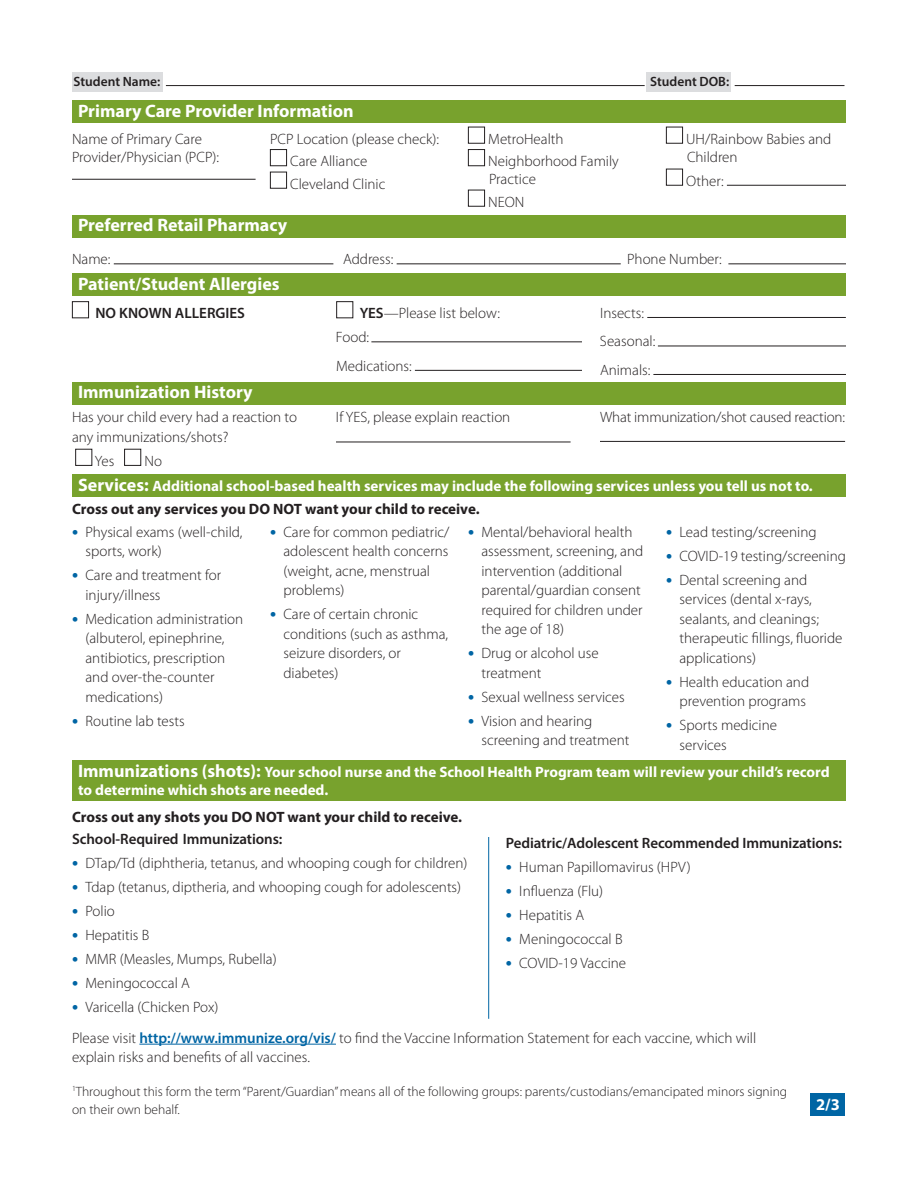
<style>
.page{position:relative;width:918px;height:1188px;background:#fff}
.page>*{position:absolute;margin:0;border:0;box-sizing:border-box;transform-origin:0 0}
.t1{font:700 18px "Myriad Pro";color:#fff}
.t2{font:700 16.5px "Myriad Pro";color:#fff}
.t3{font:300 15px/19.5px "Myriad Pro";color:#231f20}
.t4{font:700 15px/23.2px "Myriad Pro";color:#fff}
.t5{font:600 15px "Myriad Pro";letter-spacing:-.005em;color:#231f20}
.t6{font:700 15px "Myriad Pro";color:#231f20}
.t7{font:300 13.5px/18px "Myriad Pro";color:#231f20}
.t8{font:600 13.5px "Myriad Pro";color:#231f20}
.s1{font-weight:600}
.s2{font-size:18px}
.s3{color:#231f20}
.s4{font-weight:700;font-size:18px;color:#0065a4}
.s5{font-weight:600;color:#0065a4}
</style>
<div class="page">
<div style="left:811px;top:1093px;width:34px;height:22px;background:#0065a4"></div>
<div style="left:646px;top:72px;width:85px;height:20px;background:#dcdddf"></div>
<div style="left:72px;top:72px;width:91px;height:20px;background:#dcdddf"></div>
<hr style="left:166px;top:85px;width:479px;height:1px;background:#231f20">
<hr style="left:735px;top:85px;width:109px;height:1px;background:#231f20">
<div style="left:72px;top:100px;width:774px;height:23px;background:#78a22d"></div>
<hr style="left:72px;top:179px;width:184px;height:1px;background:#231f20">
<div style="left:270px;top:149px;width:17px;height:17px;border:1px solid #231f20"></div>
<div style="left:270px;top:172px;width:17px;height:17px;border:1px solid #231f20"></div>
<div style="left:468px;top:127px;width:17px;height:17px;border:1px solid #231f20"></div>
<div style="left:468px;top:149px;width:17px;height:17px;border:1px solid #231f20"></div>
<div style="left:468px;top:190px;width:17px;height:17px;border:1px solid #231f20"></div>
<div style="left:666px;top:127px;width:17px;height:17px;border:1px solid #231f20"></div>
<div style="left:666px;top:169px;width:17px;height:17px;border:1px solid #231f20"></div>
<hr style="left:727px;top:185px;width:119px;height:1px;background:#231f20">
<div style="left:72px;top:215px;width:774px;height:23px;background:#78a22d"></div>
<div style="left:72px;top:274px;width:774px;height:22px;background:#78a22d"></div>
<hr style="left:114px;top:263px;width:219px;height:1px;background:#231f20">
<hr style="left:397px;top:263px;width:224px;height:1px;background:#231f20">
<hr style="left:728px;top:263px;width:118px;height:1px;background:#231f20">
<div style="left:72px;top:301px;width:17px;height:17px;border:1px solid #231f20"></div>
<div style="left:336px;top:301px;width:17px;height:17px;border:1px solid #231f20"></div>
<hr style="left:371px;top:341px;width:211px;height:1px;background:#231f20">
<hr style="left:415px;top:370px;width:167px;height:1px;background:#231f20">
<div style="left:72px;top:382px;width:774px;height:23px;background:#78a22d"></div>
<div style="left:75px;top:449px;width:17px;height:17px;border:1px solid #231f20"></div>
<div style="left:124px;top:449px;width:17px;height:17px;border:1px solid #231f20"></div>
<hr style="left:336px;top:442px;width:235px;height:1px;background:#231f20">
<hr style="left:600px;top:441px;width:245px;height:1px;background:#231f20">
<div style="left:72px;top:475px;width:774px;height:22px;background:#78a22d"></div>
<div style="left:72px;top:760px;width:774px;height:41px;background:#78a22d"></div>
<hr style="left:647px;top:317px;width:199px;height:1px;background:#231f20">
<hr style="left:658px;top:346px;width:188px;height:1px;background:#231f20">
<hr style="left:653px;top:374px;width:193px;height:1px;background:#231f20">
<hr style="left:139px;top:1044px;width:197px;height:1px;background:#0065a4">
<hr style="left:488px;top:837px;width:1px;height:182px;background:#0065a4">
<p class="t8" style="left:74px;top:73px;width:88px">Student Name:</p>
<p class="t8" style="left:650px;top:73px;width:81px">Student DOB:</p>
<p class="t1" style="left:78px;top:99px;width:277px">Primary Care Provider Information</p>
<p class="t3" style="left:72px;top:130px;width:149px;line-height:18px">Name of Primary Care<br>Provider/Physician (PCP):</p>
<p class="t3" style="left:290px;top:128px;width:150px;line-height:22.5px;text-indent:-20px">PCP Location (please check):<br>Care Alliance<br>Cleveland Clinic</p>
<p class="t3" style="left:488px;top:128px;width:132px;line-height:22.5px">MetroHealth<br>Neighborhood Family</p>
<p class="t3" style="left:686px;top:130px;width:147px;line-height:18px">UH/Rainbow Babies and<br>Children</p>
<p class="t3" style="left:686px;top:171px;width:39px">Other:</p>
<p class="t3" style="left:488px;top:168px;width:49px;line-height:22.5px">Practice<br>NEON</p>
<p class="t1" style="left:78px;top:213px;width:211px">Preferred Retail Pharmacy</p>
<p class="t3" style="left:72px;top:250px;width:40px">Name:</p>
<p class="t3" style="left:343px;top:250px;width:52px">Address:</p>
<p class="t3" style="left:627px;top:250px;width:96px">Phone Number:</p>
<p class="t1" style="left:78px;top:272px;width:203px">Patient/Student Allergies</p>
<p class="t5" style="left:96px;top:304px;width:151px">NO KNOWN ALLERGIES</p>
<p class="t3" style="left:336px;top:301px;width:166px;line-height:24px;text-indent:24px"><span class="s1">YES</span>—Please list below:<br>Food:</p>
<p class="t3" style="left:336px;top:356px;width:77px">Medications:</p>
<p class="t1" style="left:78px;top:380px;width:176px">Immunization History</p>
<p class="t3" style="left:72px;top:408px;width:227px">Has your child every had a reaction to any immunizations/shots?</p>
<p class="t3" style="left:95px;top:451px;width:21px">Yes</p>
<p class="t3" style="left:144px;top:451px;width:19px">No</p>
<p class="t3" style="left:600px;top:299px;width:57px;line-height:28.5px">Insects:<br>Seasonal:<br>Animals:</p>
<p class="t3" style="left:336px;top:408px;width:176px">If YES, please explain reaction</p>
<p class="t3" style="left:600px;top:408px;width:247px">What immunization/shot caused reaction:</p>
<p class="t4" style="left:72px;top:474px;width:742px;text-indent:6px"><span class="s2">Services:</span> Additional school-based health services may include the following services unless you tell us not to.<br><span class="s3">Cross out any services you DO NOT want your child to receive.</span></p>
<p class="t3" style="left:86px;top:522px;width:159px;text-indent:-14px"><span class="s4">•</span> Physical exams (well-child, sports, work)</p>
<p class="t3" style="left:86px;top:566px;width:137px;text-indent:-14px"><span class="s4">•</span> Care and treatment for injury/illness</p>
<p class="t3" style="left:86px;top:609px;width:159px;text-indent:-14px"><span class="s4">•</span> Medication administration (albuterol, epinephrine, antibiotics, prescription and over-the-counter medications)</p>
<p class="t3" style="left:72px;top:711px;width:114px"><span class="s4">•</span> Routine lab tests</p>
<p class="t3" style="left:284px;top:522px;width:167px;text-indent:-14px"><span class="s4">•</span> Care for common pediatric/ adolescent health concerns (weight, acne, menstrual problems)</p>
<p class="t3" style="left:284px;top:605px;width:166px;text-indent:-14px"><span class="s4">•</span> Care of certain chronic conditions (such as asthma, seizure disorders, or diabetes)</p>
<p class="t3" style="left:666px;top:522px;width:152px"><span class="s4">•</span> Lead testing/screening</p>
<p class="t3" style="left:666px;top:546px;width:181px"><span class="s4">•</span> COVID-19 testing/screening</p>
<p class="t3" style="left:680px;top:570px;width:165px;text-indent:-14px"><span class="s4">•</span> Dental screening and services (dental x-rays, sealants, and cleanings; therapeutic fillings, fluoride applications)</p>
<p class="t3" style="left:666px;top:672px;width:145px;text-align:right"><span class="s4">•</span> Health education and prevention programs</p>
<p class="t3" style="left:680px;top:716px;width:99px;text-indent:-14px"><span class="s4">•</span> Sports medicine services</p>
<p class="t4" style="left:78px;top:762px;width:753px;line-height:18px"><span class="s2">Immunizations (shots):</span> Your school nurse and the School Health Program team will review your child’s record to determine which shots are needed.</p>
<p class="t6" style="left:72px;top:807px;width:392px">Cross out any shots you DO NOT want your child to receive.</p>
<p class="t5" style="left:72px;top:829px;width:212px">School-Required Immunizations:</p>
<p class="t3" style="left:72px;top:854px;width:397px"><span class="s4">•</span> DTap/Td (diphtheria, tetanus, and whooping cough for children)</p>
<p class="t3" style="left:72px;top:878px;width:391px"><span class="s4">•</span> Tdap (tetanus, diptheria, and whooping cough for adolescents)</p>
<p class="t3" style="left:72px;top:902px;width:44px"><span class="s4">•</span> Polio</p>
<p class="t3" style="left:72px;top:926px;width:79px"><span class="s4">•</span> Hepatitis B</p>
<p class="t3" style="left:72px;top:950px;width:206px"><span class="s4">•</span> MMR (Measles, Mumps, Rubella)</p>
<p class="t3" style="left:72px;top:974px;width:120px"><span class="s4">•</span> Meningococcal A</p>
<p class="t3" style="left:72px;top:998px;width:148px"><span class="s4">•</span> Varicella (Chicken Pox)</p>
<p class="t3" style="left:482px;top:522px;width:163px;text-indent:-14px"><span class="s4">•</span> Mental/behavioral health assessment, screening, and intervention (additional parental/guardian consent required for children under the age of 18)</p>
<p class="t3" style="left:482px;top:644px;width:119px;text-indent:-14px"><span class="s4">•</span> Drug or alcohol use treatment</p>
<p class="t3" style="left:468px;top:687px;width:158px"><span class="s4">•</span> Sexual wellness services</p>
<p class="t3" style="left:482px;top:711px;width:149px;text-indent:-14px"><span class="s4">•</span> Vision and hearing screening and treatment</p>
<p class="t5" style="left:506px;top:834px;width:338px">Pediatric/Adolescent Recommended Immunizations:</p>
<p class="t3" style="left:506px;top:858px;width:186px"><span class="s4">•</span> Human Papillomavirus (HPV)</p>
<p class="t3" style="left:506px;top:882px;width:99px"><span class="s4">•</span> Influenza (Flu)</p>
<p class="t3" style="left:506px;top:906px;width:80px"><span class="s4">•</span> Hepatitis A</p>
<p class="t3" style="left:506px;top:930px;width:118px"><span class="s4">•</span> Meningococcal B</p>
<p class="t3" style="left:506px;top:954px;width:122px"><span class="s4">•</span> COVID-19 Vaccine</p>
<p class="t3" style="left:72px;top:1028px;width:686px">Please visit <span class="s5">http://www.immunize.org/vis/</span> to find the Vaccine Information Statement for each vaccine, which will explain risks and benefits of all vaccines.</p>
<p class="t7" style="left:72px;top:1082px;width:717px"><sup>1</sup>Throughout this form the term “Parent/Guardian” means all of the following groups: parents/custodians/emancipated minors signing on their own behalf.</p>
<p class="t2" style="left:816px;top:1093px;width:25px">2/3</p>
</div>
